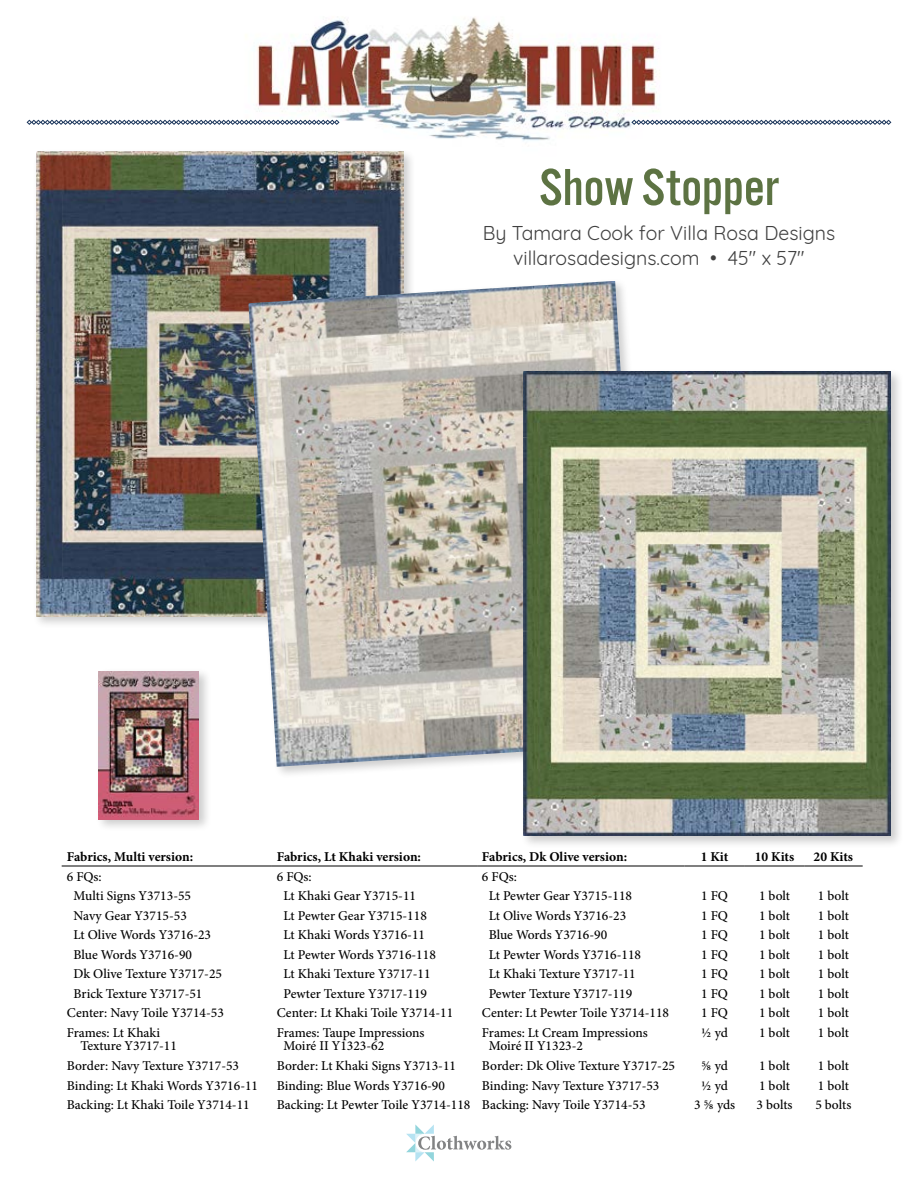
<style>
.page{position:relative;width:918px;height:1188px;background:#fff}
.page>*{position:absolute;margin:0;border:0;box-sizing:border-box;transform-origin:0 0}
.t1{font:54px "Alternate Got No 3 D";color:#5d7343}
.t2{font:19.5px/25.5px "Quicksand";color:#404040;text-align:center}
.t3{font:500 13.5px/13.5px "Minion Pro";color:#000}
.t4{font:700 13.5px "Minion Pro";letter-spacing:-.005em;color:#000}
</style>
<div class="page">
<svg style="left:406px;top:1124px;width:105px;height:38px"></svg>
<img style="left:196px;top:17px;width:525px;height:124px">
<svg style="left:27px;top:120px;width:312px;height:5px"></svg>
<svg style="left:632px;top:120px;width:259px;height:5px"></svg>
<hr style="left:62px;top:866px;width:210px;height:1px;background:#000">
<hr style="left:272px;top:866px;width:205px;height:1px;background:#000">
<hr style="left:477px;top:866px;width:207px;height:1px;background:#000">
<hr style="left:684px;top:866px;width:61px;height:1px;background:#000">
<hr style="left:745px;top:866px;width:59px;height:1px;background:#000">
<hr style="left:804px;top:866px;width:59px;height:1px;background:#000">
<div style="left:95px;top:668px;width:117px;height:164px;background:#000;opacity:.2"></div>
<img style="left:98px;top:671px;width:101px;height:148px">
<div style="left:33px;top:148px;width:384px;height:481px;background:#000;opacity:.2"></div>
<img style="left:36px;top:152px;width:367px;height:464px">
<div style="left:245px;top:278px;width:411px;height:501px;background:#000;opacity:.2"></div>
<img style="left:248px;top:281px;width:395px;height:486px">
<div style="left:520px;top:368px;width:384px;height:480px;background:#000;opacity:.2"></div>
<img style="left:524px;top:371px;width:367px;height:465px">
<h1 class="t1" style="left:539px;top:159px;width:241px">Show Stopper</h1>
<h2 class="t2" style="left:483px;top:218px;width:354px">By Tamara Cook for Villa Rosa Designs villarosadesigns.com • 45" x 57"</h2>
<p class="t4" style="left:67px;top:847px;width:128px">Fabrics, Multi version:</p>
<p class="t4" style="left:277px;top:847px;width:146px">Fabrics, Lt Khaki version:</p>
<p class="t4" style="left:482px;top:847px;width:147px">Fabrics, Dk Olive version:</p>
<p class="t4" style="left:701px;top:847px;width:29px">1 Kit</p>
<p class="t4" style="left:755px;top:847px;width:41px">10 Kits</p>
<p class="t4" style="left:814px;top:847px;width:41px">20 Kits</p>
<p class="t3" style="left:67px;top:870px;width:36px">6 FQs:</p>
<p class="t3" style="left:277px;top:870px;width:36px">6 FQs:</p>
<p class="t3" style="left:482px;top:870px;width:36px">6 FQs:</p>
<p class="t3" style="left:74px;top:889px;width:119px">Multi Signs Y3713-55</p>
<p class="t3" style="left:284px;top:889px;width:134px">Lt Khaki Gear Y3715-11</p>
<p class="t3" style="left:489px;top:889px;width:145px">Lt Pewter Gear Y3715-118</p>
<p class="t3" style="left:701px;top:889px;width:28px">1 FQ</p>
<p class="t3" style="left:759px;top:889px;width:32px">1 bolt</p>
<p class="t3" style="left:818px;top:889px;width:32px">1 bolt</p>
<p class="t3" style="left:74px;top:909px;width:115px">Navy Gear Y3715-53</p>
<p class="t3" style="left:284px;top:909px;width:145px">Lt Pewter Gear Y3715-118</p>
<p class="t3" style="left:489px;top:909px;width:139px">Lt Olive Words Y3716-23</p>
<p class="t3" style="left:701px;top:909px;width:28px">1 FQ</p>
<p class="t3" style="left:759px;top:909px;width:32px">1 bolt</p>
<p class="t3" style="left:818px;top:909px;width:32px">1 bolt</p>
<p class="t3" style="left:74px;top:928px;width:139px">Lt Olive Words Y3716-23</p>
<p class="t3" style="left:284px;top:928px;width:143px">Lt Khaki Words Y3716-11</p>
<p class="t3" style="left:489px;top:928px;width:120px">Blue Words Y3716-90</p>
<p class="t3" style="left:701px;top:928px;width:28px">1 FQ</p>
<p class="t3" style="left:759px;top:928px;width:32px">1 bolt</p>
<p class="t3" style="left:818px;top:928px;width:32px">1 bolt</p>
<p class="t3" style="left:74px;top:948px;width:120px">Blue Words Y3716-90</p>
<p class="t3" style="left:284px;top:948px;width:154px">Lt Pewter Words Y3716-118</p>
<p class="t3" style="left:489px;top:948px;width:154px">Lt Pewter Words Y3716-118</p>
<p class="t3" style="left:701px;top:948px;width:28px">1 FQ</p>
<p class="t3" style="left:759px;top:948px;width:32px">1 bolt</p>
<p class="t3" style="left:818px;top:948px;width:32px">1 bolt</p>
<p class="t3" style="left:74px;top:967px;width:150px">Dk Olive Texture Y3717-25</p>
<p class="t3" style="left:284px;top:967px;width:149px">Lt Khaki Texture Y3717-11</p>
<p class="t3" style="left:489px;top:967px;width:149px">Lt Khaki Texture Y3717-11</p>
<p class="t3" style="left:701px;top:967px;width:28px">1 FQ</p>
<p class="t3" style="left:759px;top:967px;width:32px">1 bolt</p>
<p class="t3" style="left:818px;top:967px;width:32px">1 bolt</p>
<p class="t3" style="left:74px;top:987px;width:130px">Brick Texture Y3717-51</p>
<p class="t3" style="left:284px;top:987px;width:145px">Pewter Texture Y3717-119</p>
<p class="t3" style="left:489px;top:987px;width:145px">Pewter Texture Y3717-119</p>
<p class="t3" style="left:701px;top:987px;width:28px">1 FQ</p>
<p class="t3" style="left:759px;top:987px;width:32px">1 bolt</p>
<p class="t3" style="left:818px;top:987px;width:32px">1 bolt</p>
<p class="t3" style="left:67px;top:1006px;width:159px">Center: Navy Toile Y3714-53</p>
<p class="t3" style="left:277px;top:1006px;width:178px">Center: Lt Khaki Toile Y3714-11</p>
<p class="t3" style="left:482px;top:1006px;width:189px">Center: Lt Pewter Toile Y3714-118</p>
<p class="t3" style="left:701px;top:1006px;width:28px">1 FQ</p>
<p class="t3" style="left:759px;top:1006px;width:32px">1 bolt</p>
<p class="t3" style="left:818px;top:1006px;width:32px">1 bolt</p>
<p class="t3" style="left:80px;top:1026px;width:98px;text-indent:-14px">Frames: Lt Khaki<br>Texture Y3717-11</p>
<p class="t3" style="left:284px;top:1026px;width:142px;text-indent:-7px">Frames: Taupe Impressions<br>Moiré II Y1323-62</p>
<p class="t3" style="left:489px;top:1026px;width:161px;text-indent:-7px">Frames: Lt Cream Impressions<br>Moiré II Y1323-2</p>
<p class="t3" style="left:701px;top:1026px;width:28px">½ yd</p>
<p class="t3" style="left:759px;top:1026px;width:32px">1 bolt</p>
<p class="t3" style="left:818px;top:1026px;width:32px">1 bolt</p>
<p class="t3" style="left:67px;top:1059px;width:174px">Border: Navy Texture Y3717-53</p>
<p class="t3" style="left:277px;top:1059px;width:181px">Border: Lt Khaki Signs Y3713-11</p>
<p class="t3" style="left:482px;top:1059px;width:195px">Border: Dk Olive Texture Y3717-25</p>
<p class="t3" style="left:701px;top:1059px;width:28px">⅝ yd</p>
<p class="t3" style="left:759px;top:1059px;width:32px">1 bolt</p>
<p class="t3" style="left:818px;top:1059px;width:32px">1 bolt</p>
<p class="t3" style="left:67px;top:1078px;width:193px">Binding: Lt Khaki Words Y3716-11</p>
<p class="t3" style="left:277px;top:1078px;width:170px">Binding: Blue Words Y3716-90</p>
<p class="t3" style="left:482px;top:1078px;width:179px">Binding: Navy Texture Y3717-53</p>
<p class="t3" style="left:701px;top:1078px;width:28px">½ yd</p>
<p class="t3" style="left:759px;top:1078px;width:32px">1 bolt</p>
<p class="t3" style="left:818px;top:1078px;width:32px">1 bolt</p>
<p class="t3" style="left:67px;top:1098px;width:184px">Backing: Lt Khaki Toile Y3714-11</p>
<p class="t3" style="left:277px;top:1098px;width:370px">Backing: Lt Pewter Toile Y3714-118 Backing: Navy Toile Y3714-53</p>
<p class="t3" style="left:694px;top:1098px;width:43px">3 ⅝ yds</p>
<p class="t3" style="left:757px;top:1098px;width:37px">3 bolts</p>
<p class="t3" style="left:815px;top:1098px;width:37px">5 bolts</p>
</div>
